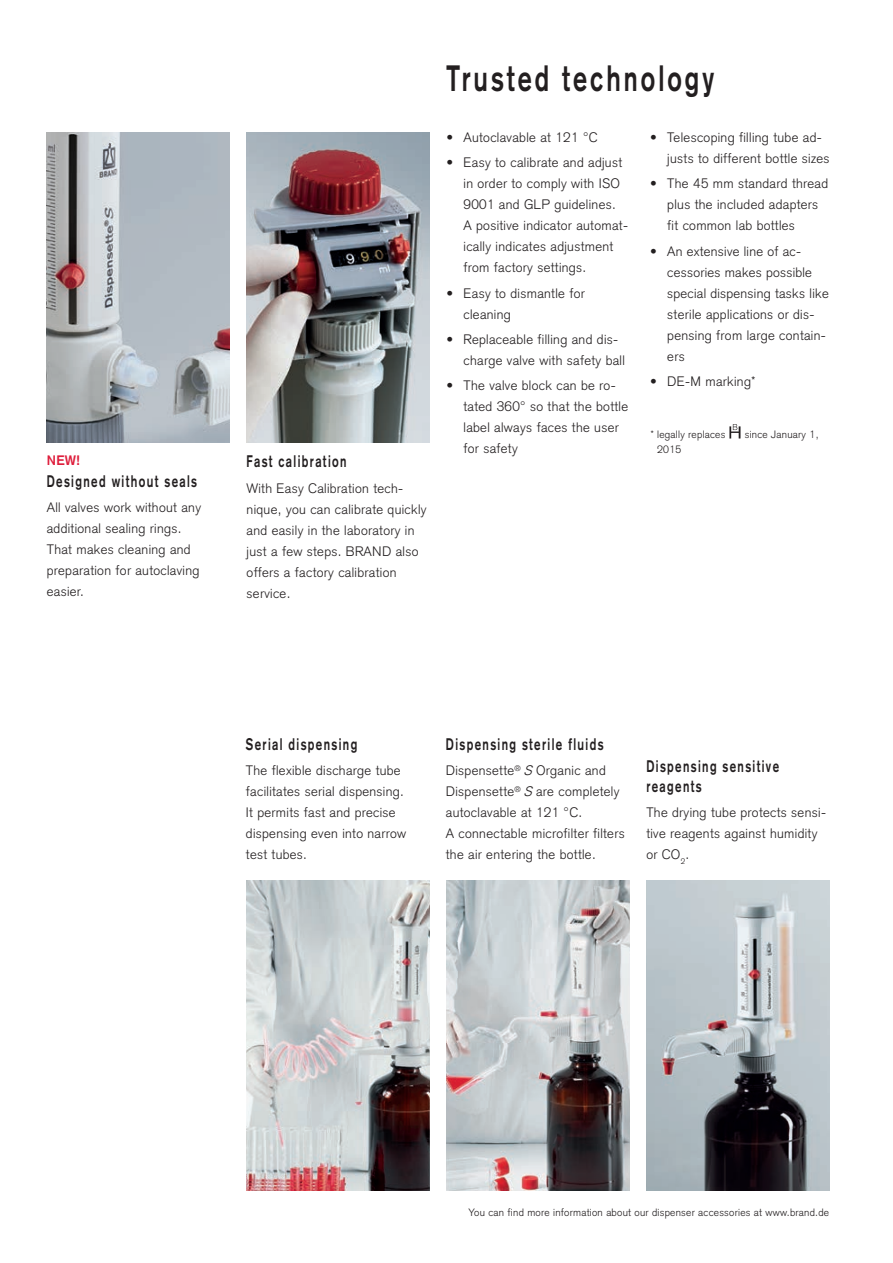
<style>
.page{position:relative;width:893px;height:1263px;background:#fff}
.page>*{position:absolute;margin:0;border:0;box-sizing:border-box;transform-origin:0 0}
.t1{font:700 36px "Akzidenz Grotesk";letter-spacing:.12em;color:#231f20;scale:.7 1}
.t2{font:700 16.5px/19.8px "Akzidenz Grotesk";letter-spacing:.12em;color:#231f20;scale:.7 1}
.Fließtext_oben{font:300 13.5px/21px "Akzidenz Grotesk";letter-spacing:.025em;color:#231f20}
.t3{font:700 13.5px "Akzidenz Grotesk";color:#de1e3c}
.Fließtext{font:300 10.5px "Akzidenz Grotesk";letter-spacing:.025em;color:#231f20}
.s1{font-style:italic}
</style>
<div class="page">
<img style="left:47px;top:132px;width:183px;height:311px">
<img style="left:247px;top:132px;width:182px;height:311px">
<img style="left:247px;top:880px;width:182px;height:311px">
<img style="left:446px;top:880px;width:183px;height:311px">
<img style="left:646px;top:880px;width:183px;height:311px">
<svg style="left:729px;top:425px;width:11px;height:13px"></svg>
<p class="t3" style="left:47px;top:452px;width:35px">NEW!</p>
<p class="t2" style="left:47px;top:471px;width:216px">Designed without seals</p>
<p class="Fließtext_oben" style="left:47px;top:497px;width:156px">All valves work without any additional sealing rings.</p>
<p class="Fließtext_oben" style="left:47px;top:539px;width:154px">That makes cleaning and preparation for autoclaving easier.</p>
<p class="t2" style="left:247px;top:451px;width:144px">Fast calibration</p>
<p class="Fließtext_oben" style="left:247px;top:477px;width:182px">With Easy Calibration tech&shy;nique, you can calibrate quickly and easily in the laboratory in just a few steps. BRAND also offers a factory calibration service.</p>
<p class="t1" style="left:446px;top:57px;width:384px">Trusted technology</p>
<p class="Fließtext_oben" style="left:446px;top:127px;width:153px">• Autoclavable at 121 °C</p>
<p class="Fließtext_oben" style="left:463px;top:152px;width:166px;text-indent:-17px">• Easy to calibrate and adjust in order to comply with ISO<br>9001 and GLP guidelines.<br>A positive indicator automat&shy;ically indicates adjustment from factory settings.</p>
<p class="Fließtext_oben" style="left:463px;top:283px;width:123px;text-indent:-17px">• Easy to dismantle for cleaning</p>
<p class="Fließtext_oben" style="left:463px;top:329px;width:163px;text-indent:-17px">• Replaceable filling and dis&shy;charge valve with safety ball</p>
<p class="Fließtext_oben" style="left:463px;top:375px;width:166px;text-indent:-17px">• The valve block can be ro&shy;tated 360° so that the bottle label always faces the user for safety</p>
<p class="Fließtext_oben" style="left:667px;top:127px;width:164px;text-indent:-17px">• Telescoping filling tube ad&shy;justs to different bottle sizes</p>
<p class="Fließtext_oben" style="left:667px;top:173px;width:162px;text-indent:-17px">• The 45 mm standard thread plus the included adapters fit common lab bottles</p>
<p class="Fließtext_oben" style="left:667px;top:241px;width:163px;text-indent:-17px">• An extensive line of ac&shy;cessories makes possible special dispensing tasks like sterile applications or dis&shy;pensing from large contain&shy;ers</p>
<p class="Fließtext_oben" style="left:650px;top:371px;width:106px">• DE-M marking*</p>
<p class="Fließtext" style="left:651px;top:428px;width:76px">* legally replaces</p>
<p class="Fließtext" style="left:745px;top:428px;width:75px">since January 1,</p>
<p class="Fließtext" style="left:657px;top:443px;width:26px">2015</p>
<p class="t2" style="left:246px;top:734px;width:161px">Serial dispensing</p>
<p class="Fließtext_oben" style="left:246px;top:760px;width:162px">The flexible discharge tube facilitates serial dispensing.<br>It permits fast and precise dispensing even into narrow test tubes.</p>
<p class="t2" style="left:646px;top:756px;width:191px">Dispensing sensitive reagents</p>
<p class="t2" style="left:446px;top:734px;width:227px">Dispensing sterile fluids</p>
<p class="Fließtext_oben" style="left:446px;top:760px;width:180px">Dispensette<sup>®</sup> <span class="s1">S</span> Organic and<br>Dispensette<sup>®</sup> <span class="s1">S</span>are completely autoclavable at 121 °C.<br>A connectable microfilter filters the air entering the bottle.</p>
<p class="Fließtext_oben" style="left:646px;top:802px;width:181px">The drying tube protects sensi&shy;tive reagents against humidity or CO<sub>2</sub>.</p>
<p class="Fließtext" style="left:468px;top:1206px;width:362px">You can find more information about our dispenser accessories at www.brand.de</p>
</div>
